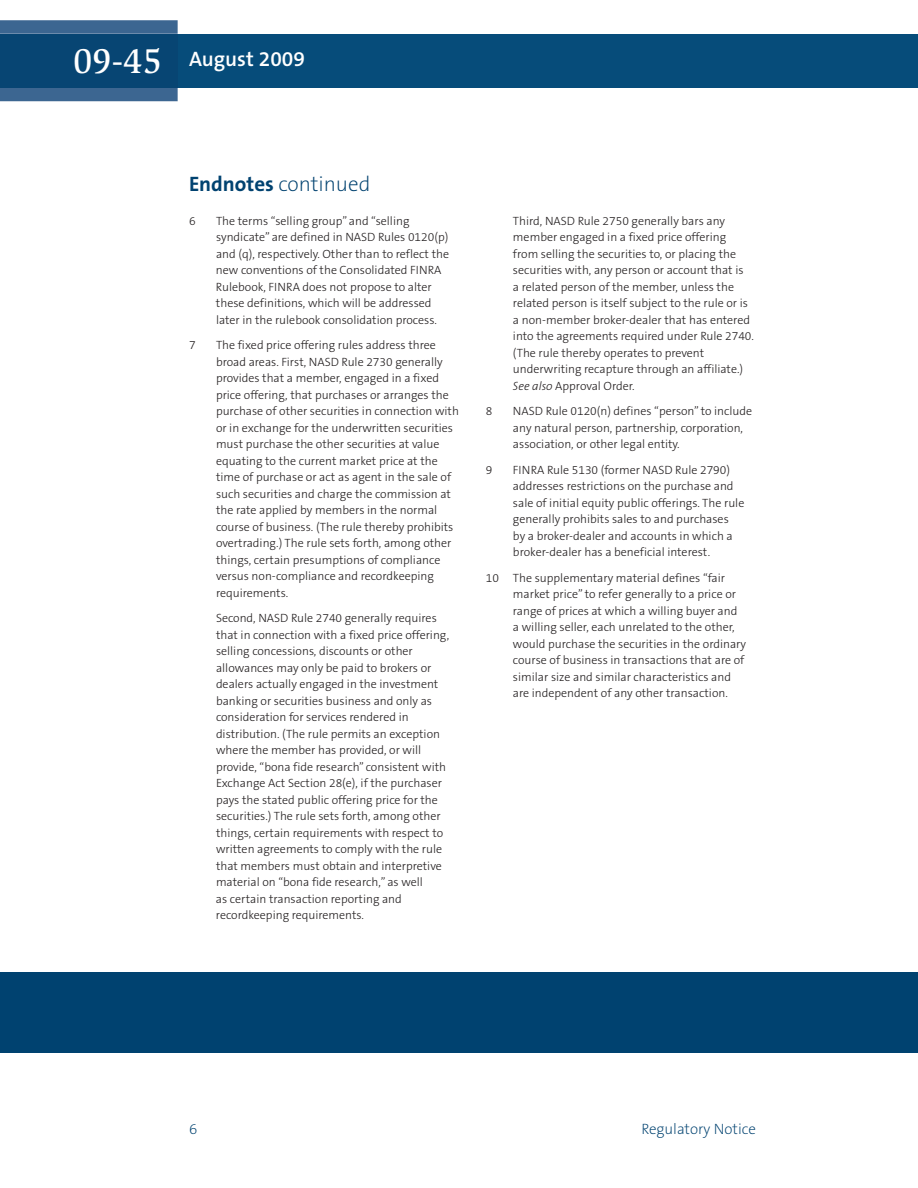
<style>
.page{position:relative;width:918px;height:1188px;background:#fff}
.page>*{position:absolute;margin:0;border:0;box-sizing:border-box;transform-origin:0 0}
.t1{font:500 36px "Slimbach LT";color:#fff}
.t2{font:200 21px "The Sans B2";color:#004270}
.t3{font:600 21px "The Sans B6";color:#fff}
.t4{font:200 15px "The Sans B2";color:#004270}
.t5{font:300 12px/16.5px "The Sans B3";color:#231f20}
.s1{font-family:"The Sans B7";font-weight:700}
.s2{font-style:italic}
</style>
<div class="page">
<div style="left:178px;top:34px;width:740px;height:54px;background:#064c7a"></div>
<svg style="left:0;top:20px;width:178px;height:81px;background:#3f6993"></svg>
<div style="left:0;top:34px;width:178px;height:54px;background:#074573"></div>
<div style="left:0;top:972px;width:918px;height:81px;background:#004270"></div>
<h1 class="t1" style="left:73px;top:47px;width:90px">09-45</h1>
<h2 class="t3" style="left:189px;top:48px;width:118px">August 2009</h2>
<h2 class="t2" style="left:189px;top:173px;width:183px"><span class="s1">Endnotes</span> continued</h2>
<p class="t5" style="left:189px;top:213px;width:8px">6</p>
<p class="t5" style="left:216px;top:213px;width:235px">The terms “selling group” and “selling syndicate” are defined in NASD Rules 0120(p) and (q), respectively. Other than to reflect the new conventions of the Consolidated FINRA Rulebook, FINRA does not propose to alter these definitions, which will be addressed later in the rulebook consolidation process.</p>
<p class="t5" style="left:189px;top:338px;width:8px">7</p>
<p class="t5" style="left:216px;top:338px;width:244px">The fixed price offering rules address three broad areas. First, NASD Rule 2730 generally provides that a member, engaged in a fixed price offering, that purchases or arranges the purchase of other securities in connection with or in exchange for the underwritten securities must purchase the other securities at value equating to the current market price at the time of purchase or act as agent in the sale of such securities and charge the commission at the rate applied by members in the normal course of business. (The rule thereby prohibits overtrading.) The rule sets forth, among other things, certain presumptions of compliance versus non-compliance and recordkeeping requirements.</p>
<p class="t5" style="left:216px;top:611px;width:235px">Second, NASD Rule 2740 generally requires that in connection with a fixed price offering, selling concessions, discounts or other allowances may only be paid to brokers or dealers actually engaged in the investment banking or securities business and only as consideration for services rendered in distribution. (The rule permits an exception where the member has provided, or will provide, “bona fide research” consistent with Exchange Act Section 28(e), if the purchaser pays the stated public offering price for the securities.) The rule sets forth, among other things, certain requirements with respect to written agreements to comply with the rule that members must obtain and interpretive material on “bona fide research,” as well<br>as certain transaction reporting and recordkeeping requirements.</p>
<p class="t5" style="left:513px;top:213px;width:243px">Third, NASD Rule 2750 generally bars any member engaged in a fixed price offering from selling the securities to, or placing the securities with, any person or account that is<br>a related person of the member, unless the related person is itself subject to the rule or is a non-member broker-dealer that has entered into the agreements required under Rule 2740. (The rule thereby operates to prevent underwriting recapture through an affiliate.)<br><span class="s2">See also</span> Approval Order.</p>
<p class="t5" style="left:486px;top:404px;width:8px">8</p>
<p class="t5" style="left:513px;top:404px;width:241px">NASD Rule 0120(n) defines “person”to include any natural person, partnership, corporation, association, or other legal entity.</p>
<p class="t5" style="left:486px;top:462px;width:8px">9</p>
<p class="t5" style="left:513px;top:462px;width:233px">FINRA Rule 5130 (former NASD Rule 2790) addresses restrictions on the purchase and sale of initial equity public offerings. The rule generally prohibits sales to and purchases<br>by a broker-dealer and accounts in which a broker-dealer has a beneficial interest.</p>
<p class="t5" style="left:513px;top:570px;width:235px;text-indent:-27px">10 The supplementary material defines “fair market price”to refer generally to a price or range of prices at which a willing buyer and a willing seller, each unrelated to the other, would purchase the securities in the ordinary course of business in transactions that are of similar size and similar characteristics and are independent of any other transaction.</p>
<p class="t4" style="left:189px;top:1121px;width:10px">6</p>
<p class="t4" style="left:641px;top:1121px;width:116px">Regulatory Notice</p>
</div>
